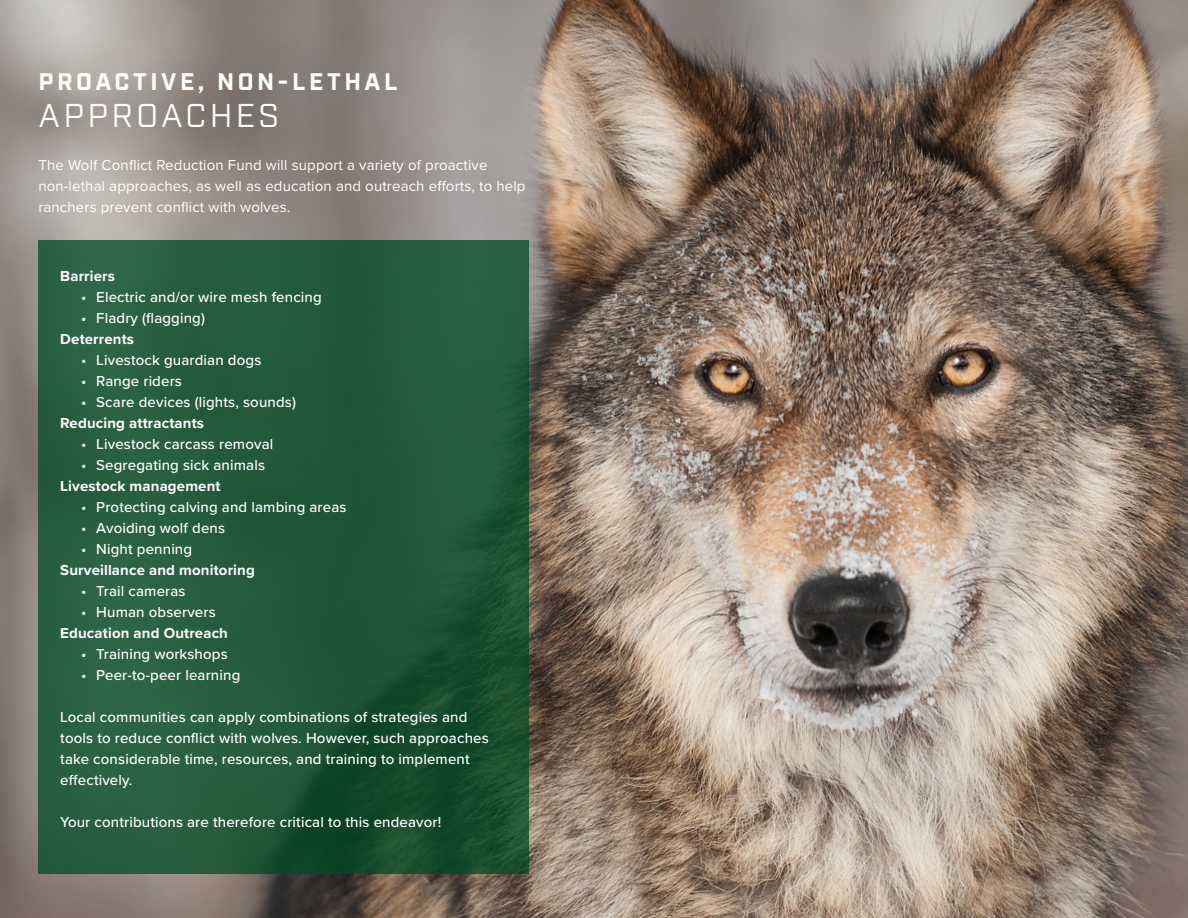
<style>
.page{position:relative;width:1188px;height:918px;background:#fff}
.page>*{position:absolute;margin:0;border:0;box-sizing:border-box;transform-origin:0 0}
.t1{font:33px "Industry";letter-spacing:.1em;color:#fff}
.t2{font:700 24px "Industry";letter-spacing:.15em;color:#fff}
.t3{font:500 15px/21px "Proxima Nova";letter-spacing:.01em;color:#fff}
.t4{font:15px/21px "Proxima Nova";letter-spacing:.01em;color:#fff}
.t5{font:700 15px "Proxima Nova";letter-spacing:.01em;color:#fff}
</style>
<div class="page">
<img style="left:0;top:0;width:1188px;height:918px">
<svg style="left:38px;top:241px;width:491px;height:633px;background:#225938"></svg>
<h2 class="t2" style="left:38px;top:67px;width:361px">PROACTIVE, NON-LETHAL</h2>
<h1 class="t1" style="left:38px;top:96px;width:242px">APPROACHES</h1>
<p class="t4" style="left:38px;top:154px;width:489px">The Wolf Conflict Reduction Fund will support a variety of proactive non-lethal approaches, as well as education and outreach efforts, to help ranchers prevent conflict with wolves.</p>
<p class="t5" style="left:60px;top:265px;width:56px">Barriers</p>
<p class="t3" style="left:81px;top:286px;width:242px">• Electric and/or wire mesh fencing</p>
<p class="t3" style="left:81px;top:307px;width:125px">• Fladry (flagging)</p>
<p class="t5" style="left:60px;top:328px;width:75px">Deterrents</p>
<p class="t3" style="left:81px;top:349px;width:182px">• Livestock guardian dogs</p>
<p class="t3" style="left:81px;top:370px;width:102px">• Range riders</p>
<p class="t3" style="left:81px;top:391px;width:216px">• Scare devices (lights, sounds)</p>
<p class="t5" style="left:60px;top:412px;width:145px">Reducing attractants</p>
<p class="t3" style="left:81px;top:433px;width:194px">• Livestock carcass removal</p>
<p class="t3" style="left:81px;top:454px;width:185px">• Segregating sick animals</p>
<p class="t5" style="left:60px;top:475px;width:162px">Livestock management</p>
<p class="t3" style="left:81px;top:496px;width:267px">• Protecting calving and lambing areas</p>
<p class="t3" style="left:81px;top:517px;width:145px">• Avoiding wolf dens</p>
<p class="t3" style="left:81px;top:538px;width:112px">• Night penning</p>
<p class="t5" style="left:60px;top:559px;width:196px">Surveillance and monitoring</p>
<p class="t3" style="left:81px;top:580px;width:106px">• Trail cameras</p>
<p class="t3" style="left:81px;top:601px;width:136px">• Human observers</p>
<p class="t5" style="left:60px;top:622px;width:169px">Education and Outreach</p>
<p class="t3" style="left:81px;top:643px;width:148px">• Training workshops</p>
<p class="t3" style="left:81px;top:664px;width:161px">• Peer-to-peer learning</p>
<p class="t3" style="left:60px;top:706px;width:430px">Local communities can apply combinations of strategies and tools to reduce conflict with wolves. However, such approaches take considerable time, resources, and training to implement effectively.</p>
<p class="t3" style="left:60px;top:811px;width:383px">Your contributions are therefore critical to this endeavor!</p>
</div>
